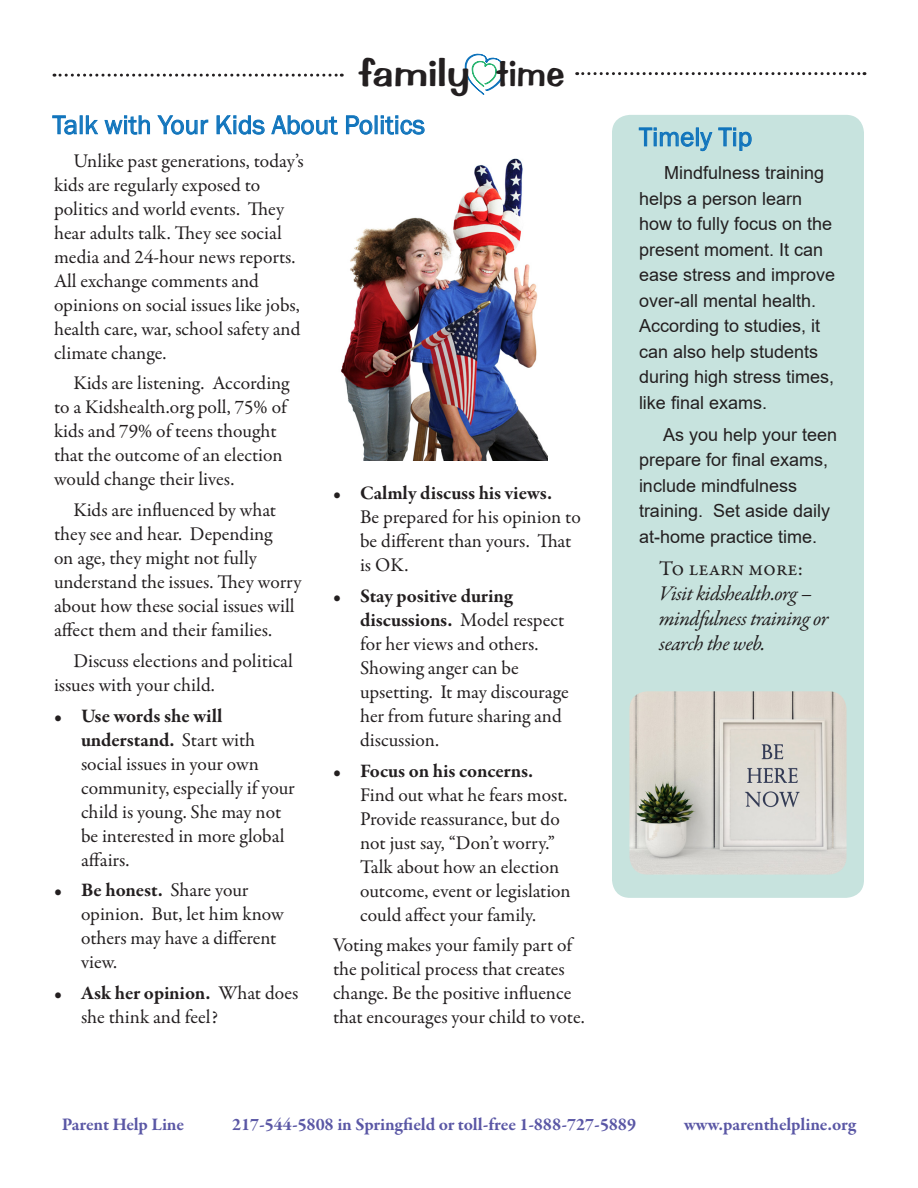
<style>
.page{position:relative;width:918px;height:1188px;background:#fff}
.page>*{position:absolute;margin:0;border:0;box-sizing:border-box;transform-origin:0 0}
.t1{font:37.65px "Impress BT";color:#231f20;scale:1.18 1}
.t2{font:27px "Franklin Gothic";color:#1074bc}
.t3{font:italic 21px/25.2px "Garamond Premr Pro";letter-spacing:-.025em;color:#231f20}
.t4{font:21px "Garamond Premr Pro";color:#231f20}
.t5{font:19.5px/24px "Garamond Premr Pro";color:#231f20}
.t6{font:700 19.5px "Garamond Premr Pro";letter-spacing:-.005em;color:#231f20}
.t7{font:18px/25.5px "Arial";color:#231f20}
.t8{font:700 18px "Garamond Premr Pro";letter-spacing:-.005em;color:#5a57a5}
.s1{font-weight:700}
</style>
<div class="page">
<div style="left:612px;top:115px;width:252px;height:783px;background:#c7e3de;border-radius:18px"></div>
<svg style="left:52px;top:115px;width:25px;height:20px"></svg>
<svg style="left:86px;top:115px;width:64px;height:20px"></svg>
<svg style="left:157px;top:115px;width:52px;height:20px"></svg>
<svg style="left:216px;top:115px;width:49px;height:20px"></svg>
<svg style="left:271px;top:115px;width:67px;height:20px"></svg>
<svg style="left:346px;top:115px;width:27px;height:20px"></svg>
<svg style="left:381px;top:115px;width:44px;height:20px"></svg>
<svg style="left:465px;top:54px;width:39px;height:41px"></svg>
<svg style="left:54px;top:74px;width:288px;height:3px"></svg>
<svg style="left:577px;top:72px;width:288px;height:3px"></svg>
<svg style="left:639px;top:127px;width:55px;height:20px"></svg>
<div style="left:696px;top:128px;width:3px;height:18px;border:1px solid #1074bc"></div>
<svg style="left:700px;top:127px;width:52px;height:24px"></svg>
<img style="left:629px;top:691px;width:218px;height:184px">
<img style="left:341px;top:158px;width:207px;height:303px">
<h1 class="t1" style="left:358px;top:50px;width:176px">family time</h1>
<p class="t2" style="left:52px;top:108px;width:374px">Talk with Your Kids About Politics</p>
<p class="t5" style="left:54px;top:149px;width:251px;text-indent:19px">Unlike past generations, today’s kids are regularly exposed to politics and world events. They hear adults talk. They see social media and 24-hour news reports.<br>All exchange comments and opinions on social issues like jobs, health care, war, school safety and climate change.</p>
<p class="t5" style="left:54px;top:372px;width:237px;text-indent:19px">Kids are listening. According to a Kidshealth.org poll, 75% of kids and 79% of teens thought that the outcome of an election would change their lives.</p>
<p class="t5" style="left:54px;top:498px;width:249px;text-indent:19px">Kids are influenced by what they see and hear. Depending<br>on age, they might not fully understand the issues. They worry about how these social issues will affect them and their families.</p>
<p class="t5" style="left:54px;top:649px;width:241px;text-indent:19px">Discuss elections and political issues with your child.</p>
<p class="t5" style="left:81px;top:704px;width:215px;text-indent:-27px"><span class="s1">• Use words she will understand.</span> Start with social issues in your own community, especially if your child is young. She may not be interested in more global affairs.</p>
<p class="t5" style="left:81px;top:879px;width:204px;text-indent:-27px"><span class="s1">• Be honest.</span> Share your opinion. But, let him know others may have a different view.</p>
<p class="t5" style="left:81px;top:981px;width:219px;text-indent:-27px"><span class="s1">• Ask her opinion.</span> What does she think and feel?</p>
<p class="t6" style="left:333px;top:481px;width:221px">• Calmly discuss his views.</p>
<p class="t5" style="left:360px;top:506px;width:222px">Be prepared for his opinion to be different than yours. That is OK.</p>
<p class="t5" style="left:360px;top:584px;width:210px;text-indent:-27px"><span class="s1">• Stay positive during discussions.</span> Model respect for her views and others.<br>Showing anger can be upsetting. It may discourage her from future sharing and discussion.</p>
<p class="t6" style="left:333px;top:759px;width:202px">• Focus on his concerns.</p>
<p class="t5" style="left:360px;top:783px;width:212px">Find out what he fears most.<br>Provide reassurance, but do not just say, “Don’t worry.”<br>Talk about how an election outcome, event or legislation could affect your family.</p>
<p class="t5" style="left:333px;top:934px;width:253px">Voting makes your family part of the political process that creates change. Be the positive influence that encourages your child to vote.</p>
<p class="t2" style="left:639px;top:120px;width:115px">Timely Tip</p>
<p class="t7" style="left:639px;top:160px;width:198px;text-indent:25px">Mindfulness training helps a person learn how to fully focus on the present moment. It can ease stress and improve over-all mental health.<br>According to studies, it can also help students during high stress times, like final exams.</p>
<p class="t7" style="left:639px;top:422px;width:200px;text-indent:24px">As you help your teen prepare for final exams, include mindfulness training. Set aside daily at-home practice time.</p>
<p class="t4" style="left:659px;top:556px;width:145px">To learn more:</p>
<p class="t3" style="left:659px;top:582px;width:171px">Visit kidshealth.org – mindfulness training or search the web.</p>
<p class="t8" style="left:62px;top:1113px;width:124px">Parent Help Line</p>
<p class="t8" style="left:232px;top:1113px;width:406px">217-544-5808 in Springfield or toll-free 1-888-727-5889</p>
<p class="t8" style="left:684px;top:1113px;width:174px">www.parenthelpline.org</p>
</div>
